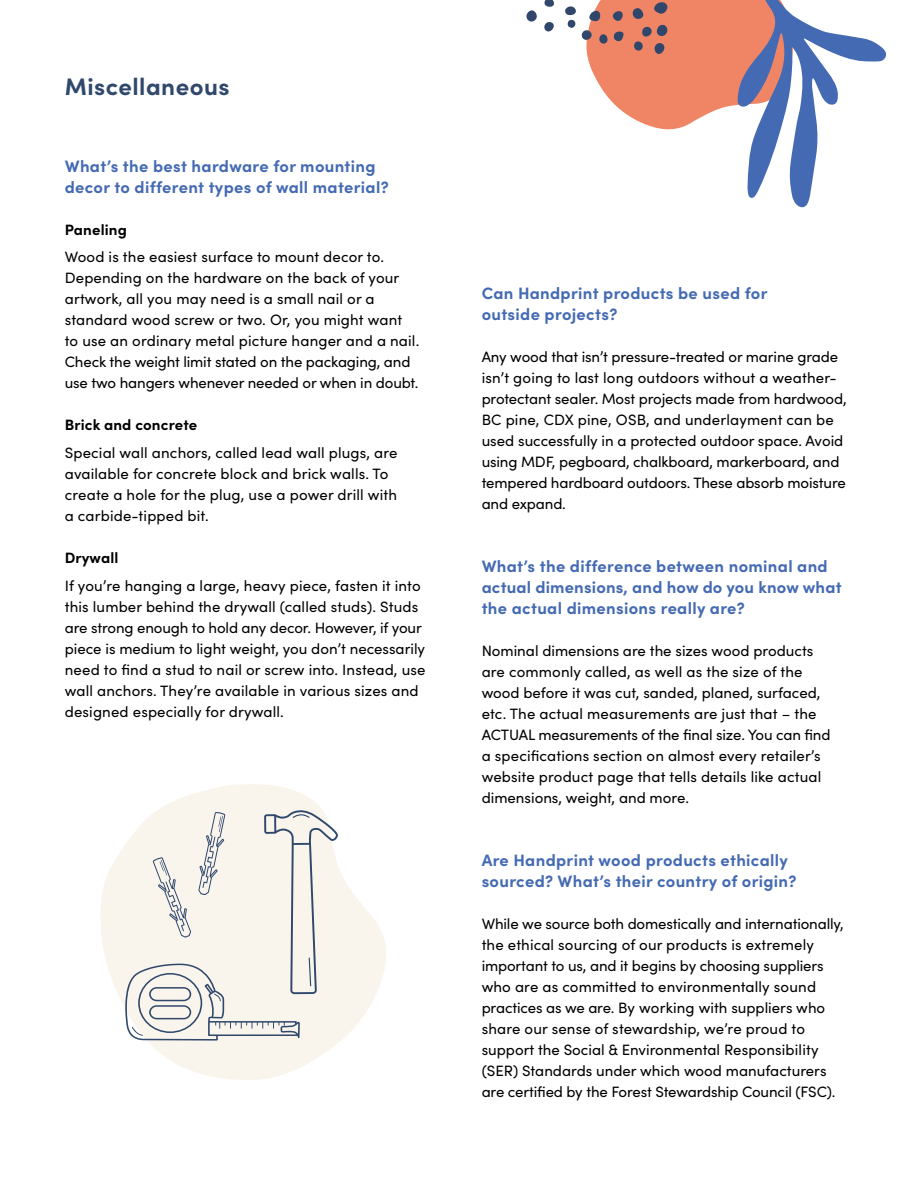
<style>
.page{position:relative;width:918px;height:1188px;background:#fff}
.page>*{position:absolute;margin:0;border:0;box-sizing:border-box;transform-origin:0 0}
.t1{font:700 24px "Sofia Pro";letter-spacing:.02em;color:#30486c}
.t2{font:700 16.5px/21px "Sofia Pro";letter-spacing:.02em;color:#446ab3}
.t3{font:15px/21px "Sofia Pro";color:#000}
.t4{font:700 15px "Sofia Pro";letter-spacing:.01em;color:#000}
</style>
<div class="page">
<svg style="left:526px;top:10px;width:11px;height:12px"></svg>
<svg style="left:544px;top:22px;width:10px;height:10px"></svg>
<svg style="left:544px;top:0;width:10px;height:7px"></svg>
<svg style="left:565px;top:0;width:322px;height:208px"></svg>
<svg style="left:101px;top:784px;width:285px;height:296px"></svg>
<svg style="left:125px;top:809px;width:213px;height:232px;background:#eae8e4"></svg>
<svg style="left:161px;top:860px;width:6px;height:16px"></svg>
<svg style="left:160px;top:861px;width:4px;height:10px"></svg>
<h1 class="t1" style="left:65px;top:68px;width:166px">Miscellaneous</h1>
<p class="t2" style="left:65px;top:154px;width:326px">What’s the best hardware for mounting decor to different types of wall material?</p>
<p class="t4" style="left:65px;top:218px;width:64px">Paneling</p>
<p class="t3" style="left:65px;top:246px;width:356px">Wood is the easiest surface to mount decor to.<br>Depending on the hardware on the back of your artwork, all you may need is a small nail or a standard wood screw or two. Or, you might want to use an ordinary metal picture hanger and a nail.<br>Check the weight limit stated on the packaging, and use two hangers whenever needed or when in doubt.</p>
<p class="t4" style="left:65px;top:414px;width:134px">Brick and concrete</p>
<p class="t3" style="left:65px;top:442px;width:334px">Special wall anchors, called lead wall plugs, are available for concrete block and brick walls. To create a hole for the plug, use a power drill with a carbide-tipped bit.</p>
<p class="t4" style="left:65px;top:546px;width:55px">Drywall</p>
<p class="t3" style="left:65px;top:574px;width:362px">If you’re hanging a large, heavy piece, fasten it into this lumber behind the drywall (called studs). Studs are strong enough to hold any decor. However, if your piece is medium to light weight, you don’t necessarily need to find a stud to nail or screw into. Instead, use wall anchors. They’re available in various sizes and designed especially for drywall.</p>
<p class="t2" style="left:482px;top:282px;width:287px">Can Handprint products be used for outside projects?</p>
<p class="t3" style="left:482px;top:346px;width:367px">Any wood that isn’t pressure-treated or marine grade isn’t going to last long outdoors without a weather&shy;protectant sealer. Most projects made from hardwood, BC pine, CDX pine, OSB, and underlayment can be used successfully in a protected outdoor space. Avoid using MDF, pegboard, chalkboard, markerboard, and tempered hardboard outdoors. These absorb moisture and expand.</p>
<p class="t2" style="left:482px;top:555px;width:361px">What’s the difference between nominal and actual dimensions, and how do you know what the actual dimensions really are?</p>
<p class="t3" style="left:482px;top:640px;width:350px">Nominal dimensions are the sizes wood products are commonly called, as well as the size of the wood before it was cut, sanded, planed, surfaced, etc. The actual measurements are just that – the ACTUAL measurements of the final size. You can find a specifications section on almost every retailer’s website product page that tells details like actual dimensions, weight, and more.</p>
<p class="t2" style="left:482px;top:849px;width:317px">Are Handprint wood products ethically sourced? What’s their country of origin?</p>
<p class="t3" style="left:482px;top:913px;width:364px">While we source both domestically and internationally, the ethical sourcing of our products is extremely important to us, and it begins by choosing suppliers who are as committed to environmentally sound practices as we are. By working with suppliers who share our sense of stewardship, we’re proud to support the Social &amp; Environmental Responsibility (SER) Standards under which wood manufacturers are certified by the Forest Stewardship Council (FSC).</p>
</div>
